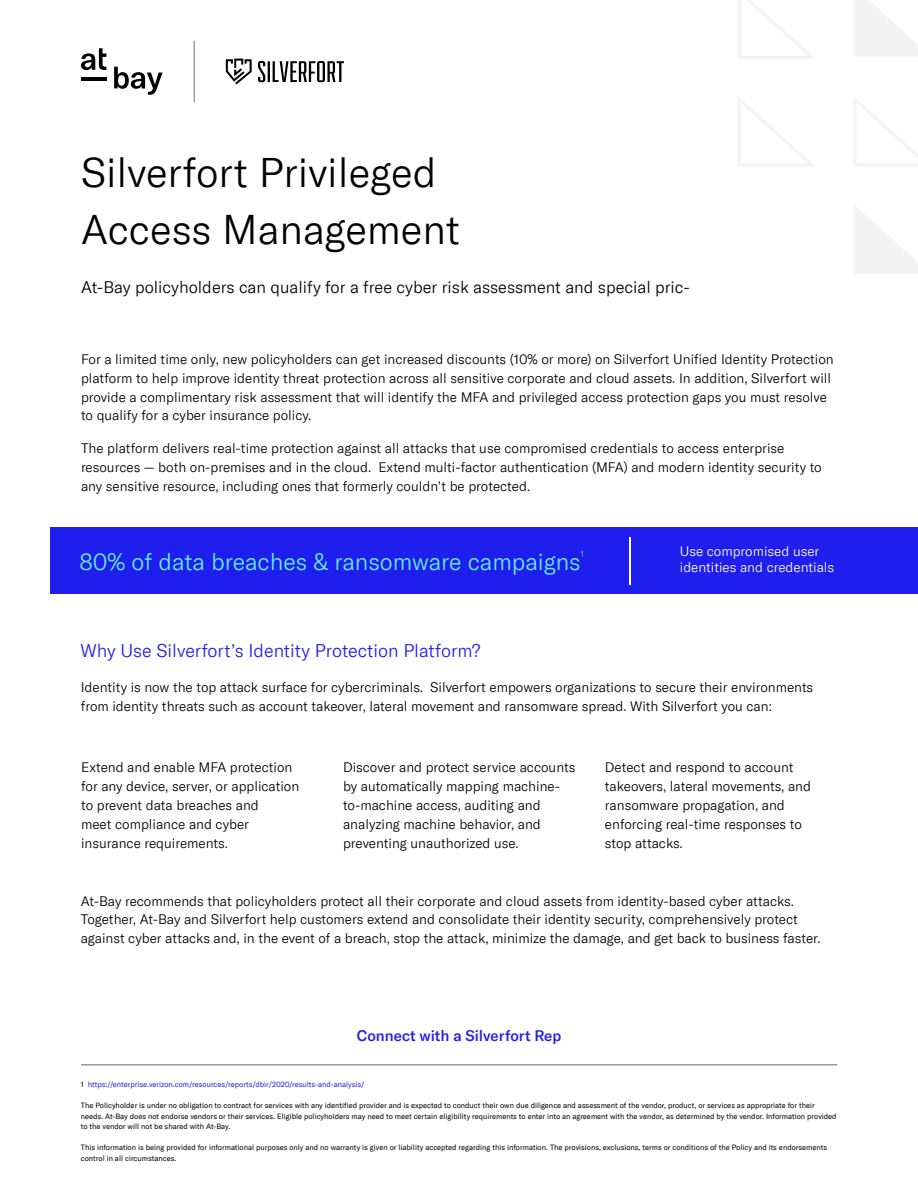
<style>
.page{position:relative;width:918px;height:1188px;background:#fff}
.page>*{position:absolute;margin:0;border:0;box-sizing:border-box;transform-origin:0 0}
.t1{font:300 40.5px/56.7px "GT America";color:#000}
.t2{font:300 23.25px "GT America";color:#68eef7}
.t3{font:300 18px "GT America";color:#2020ee}
.t4{font:300 16.5px "GT America";color:#000}
.t5{font:500 15px "GT America";color:#2020ee}
.t6{font:300 13.5px/18.9px "GT America";color:#000}
.t7{font:300 13.5px/16.8px "GT America";color:#fff}
.t8{font:300 8.7px "GT America";color:#68eef7}
.t9{font:7.5px/10.5px "GT America";color:#000}
.t10{font:7.5px "GT America";color:#2020ee}
.s1{color:#000}
</style>
<div class="page">
<div style="left:50px;top:527px;width:868px;height:67px;background:#1f1fed"></div>
<hr style="left:629px;top:538px;width:2px;height:47px;background:#fff">
<hr style="left:81px;top:1064px;width:756px;height:2px;background:#999">
<svg style="left:854px;top:0;width:64px;height:56px"></svg>
<svg style="left:854px;top:98px;width:64px;height:68px"></svg>
<svg style="left:738px;top:97px;width:76px;height:69px"></svg>
<svg style="left:739px;top:0;width:75px;height:59px"></svg>
<svg style="left:854px;top:206px;width:64px;height:68px"></svg>
<hr style="left:194px;top:41px;width:1px;height:61px;background:#737474">
<svg style="left:114px;top:67px;width:49px;height:28px"></svg>
<hr style="left:81px;top:78px;width:25px;height:3px;background:#000">
<svg style="left:81px;top:48px;width:25px;height:22px"></svg>
<svg style="left:226px;top:59px;width:118px;height:26px"></svg>
<h1 class="t1" style="left:81px;top:145px;width:380px">Silverfort Privileged<br>Access Management</h1>
<p class="t4" style="left:81px;top:277px;width:610px">At-Bay policyholders can qualify for a free cyber risk assessment and special pric-</p>
<p class="t6" style="left:81px;top:350px;width:754px">For a limited time only, new policyholders can get increased discounts (10% or more) on Silverfort Unified Identity Protection platform to help improve identity threat protection across all sensitive corporate and cloud assets. In addition, Silverfort will provide a complimentary risk assessment that will identify the MFA and privileged access protection gaps you must resolve to qualify for a cyber insurance policy.</p>
<p class="t6" style="left:81px;top:439px;width:742px">The platform delivers real-time protection against all attacks that use compromised credentials to access enterprise resources — both on-premises and in the cloud. Extend multi-factor authentication (MFA) and modern identity security to any sensitive resource, including ones that formerly couldn’t be protected.</p>
<h2 class="t2" style="left:80px;top:548px;width:503px">80% of data breaches &amp; ransomware campaigns</h2>
<p class="t8" style="left:581px;top:549px;width:5px">1</p>
<p class="t7" style="left:680px;top:542px;width:156px">Use compromised user identities and credentials</p>
<h3 class="t3" style="left:81px;top:640px;width:402px">Why Use Silverfort’s Identity Protection Platform?</h3>
<p class="t6" style="left:81px;top:678px;width:734px">Identity is now the top attack surface for cybercriminals. Silverfort empowers organizations to secure their environments from identity threats such as account takeover, lateral movement and ransomware spread. With Silverfort you can:</p>
<p class="t6" style="left:81px;top:758px;width:220px">Extend and enable MFA protection for any device, server, or application to prevent data breaches and<br>meet compliance and cyber insurance requirements.</p>
<p class="t6" style="left:343px;top:758px;width:234px">Discover and protect service accounts by automatically mapping machine&shy;to-machine access, auditing and analyzing machine behavior, and preventing unauthorized use.</p>
<p class="t6" style="left:605px;top:758px;width:208px">Detect and respond to account takeovers, lateral movements, and ransomware propagation, and enforcing real-time responses to stop attacks.</p>
<p class="t6" style="left:81px;top:891px;width:741px">At-Bay recommends that policyholders protect all their corporate and cloud assets from identity-based cyber attacks.<br>Together, At-Bay and Silverfort help customers extend and consolidate their identity security, comprehensively protect against cyber attacks and, in the event of a breach, stop the attack, minimize the damage, and get back to business faster.</p>
<p class="t5" style="left:357px;top:1026px;width:206px">Connect with a Silverfort Rep</p>
<p class="t10" style="left:81px;top:1080px;width:285px"><span class="s1">1</span> https://enterprise.verizon.com/resources/reports/dbir/2020/results-and-analysis/</p>
<p class="t9" style="left:81px;top:1100px;width:757px">The Policyholder is under no obligation to contract for services with any identified provider and is expected to conduct their own due diligence and assessment of the vendor, product, or services as appropriate for their needs. At-Bay does not endorse vendors or their services. Eligible policyholders may need to meet certain eligibility requirements to enter into an agreement with the vendor, as determined by the vendor. Information provided to the vendor will not be shared with At-Bay.</p>
<p class="t9" style="left:81px;top:1142px;width:748px">This information is being provided for informational purposes only and no warranty is given or liability accepted regarding this information. The provisions, exclusions, terms or conditions of the Policy and its endorsements control in all circumstances.</p>
</div>
